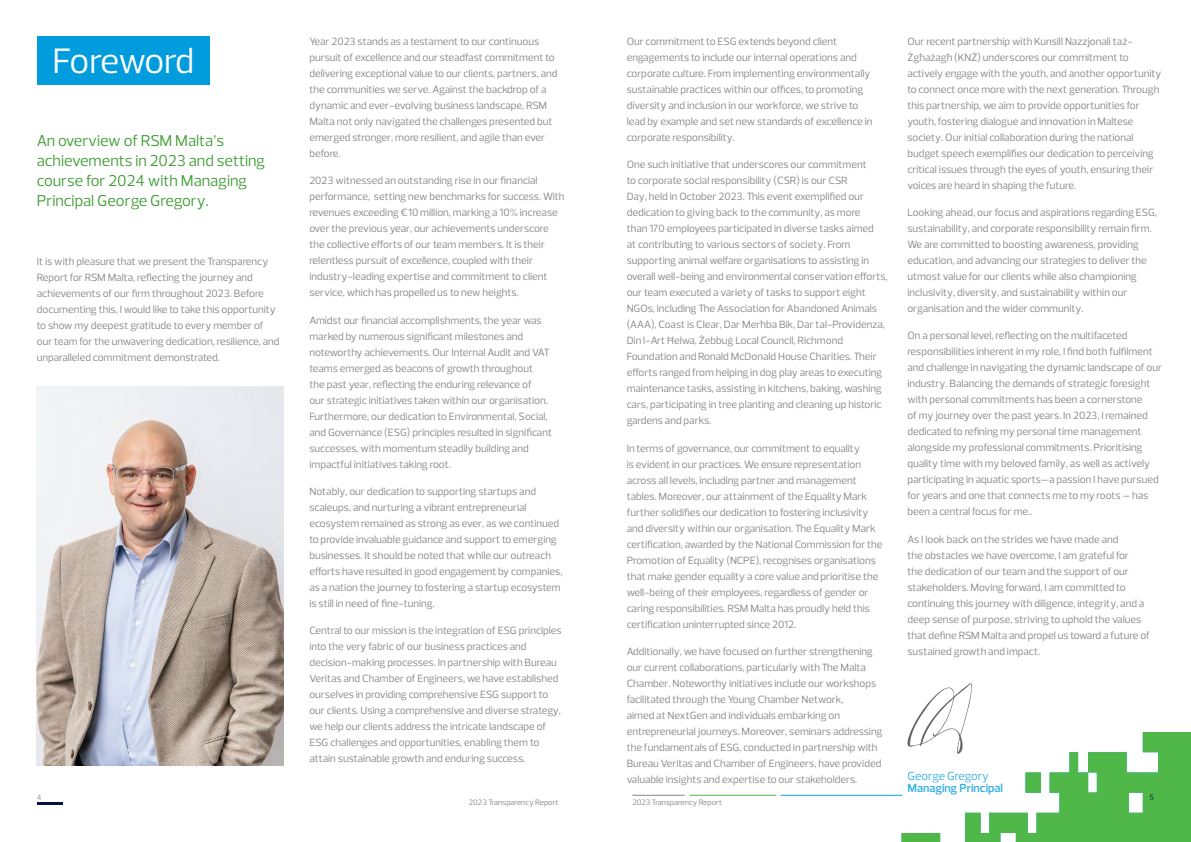
<style>
.page{position:relative;width:1191px;height:842px;background:#fff}
.page>*{position:absolute;margin:0;border:0;box-sizing:border-box;transform-origin:0 0}
.t1{font:36px "Prelo";letter-spacing:-.06em;color:#fff}
.t2{font:16px/20px "Prelo";color:#3f9c35}
.t3{font:600 12px "Prelo";color:#33b0e4}
.t4{font:12px "Prelo";color:#33b0e4}
.t5{font:10.7px/16px "Prelo";color:#828588}
.t6{font:8px "Prelo";color:#848688}
.t7{font:8px "Prelo";color:#00153d}
</style>
<div class="page">
<hr style="left:632px;top:795px;width:52px;height:1px;background:#848688">
<hr style="left:689px;top:795px;width:87px;height:1px;background:#50b848">
<hr style="left:780px;top:795px;width:122px;height:1px;background:#00a7e1">
<div style="left:37px;top:37px;width:173px;height:48px;background:#009cde"></div>
<img style="left:37px;top:386px;width:246px;height:379px">
<svg style="left:899px;top:683px;width:292px;height:159px"></svg>
<hr style="left:37px;top:802px;width:25px;height:3px;background:#001544">
<h1 class="t1" style="left:53px;top:39px;width:143px">Foreword</h1>
<h2 class="t2" style="left:37px;top:131px;width:230px">An overview of RSM Malta’s achievements in 2023 and setting course for 2024 with Managing<br>Principal George Gregory.</h2>
<p class="t5" style="left:37px;top:253px;width:244px">It is with pleasure that we present the Transparency Report for RSM Malta, reflecting the journey and achievements of our firm throughout 2023. Before documenting this, I would like to take this opportunity to show my deepest gratitude to every member of our team for the unwavering dedication, resilience, and unparalleled commitment demonstrated.</p>
<p class="t6" style="left:37px;top:793px;width:6px">4</p>
<p class="t5" style="left:309px;top:33px;width:249px">Year 2023 stands as a testament to our continuous pursuit of excellence and our steadfast commitment to delivering exceptional value to our clients, partners, and the communities we serve. Against the backdrop of a dynamic and ever-evolving business landscape, RSM Malta not only navigated the challenges presented but emerged stronger, more resilient, and agile than ever before.</p>
<p class="t5" style="left:309px;top:173px;width:256px">2023 witnessed an outstanding rise in our financial performance, setting new benchmarks for success. With revenues exceeding €10 million, marking a 10% increase over the previous year, our achievements underscore the collective efforts of our team members. It is their relentless pursuit of excellence, coupled with their industry-leading expertise and commitment to client service, which has propelled us to new heights.</p>
<p class="t5" style="left:309px;top:312px;width:244px">Amidst our financial accomplishments, the year was marked by numerous significant milestones and noteworthy achievements. Our Internal Audit and VAT teams emerged as beacons of growth throughout<br>the past year, reflecting the enduring relevance of<br>our strategic initiatives taken within our organisation.<br>Furthermore, our dedication to Environmental, Social, and Governance (ESG) principles resulted in significant successes, with momentum steadily building and impactful initiatives taking root.</p>
<p class="t5" style="left:309px;top:483px;width:254px">Notably, our dedication to supporting startups and scaleups, and nurturing a vibrant entrepreneurial ecosystem remained as strong as ever, as we continued to provide invaluable guidance and support to emerging businesses. It should be noted that while our outreach efforts have resulted in good engagement by companies, as a nation the journey to fostering a startup ecosystem is still in need of fine-tuning.</p>
<p class="t5" style="left:309px;top:623px;width:254px">Central to our mission is the integration of ESG principles into the very fabric of our business practices and decision-making processes. In partnership with Bureau Veritas and Chamber of Engineers, we have established ourselves in providing comprehensive ESG support to our clients. Using a comprehensive and diverse strategy, we help our clients address the intricate landscape of ESG challenges and opportunities, enabling them to attain sustainable growth and enduring success.</p>
<p class="t6" style="left:469px;top:797px;width:91px">2023 Transparency Report</p>
<p class="t5" style="left:626px;top:33px;width:247px">Our commitment to ESG extends beyond client engagements to include our internal operations and corporate culture. From implementing environmentally sustainable practices within our offices, to promoting diversity and inclusion in our workforce, we strive to lead by example and set new standards of excellence in corporate responsibility.</p>
<p class="t5" style="left:626px;top:157px;width:262px">One such initiative that underscores our commitment<br>to corporate social responsibility (CSR) is our CSR<br>Day, held in October 2023. This event exemplified our dedication to giving back to the community, as more<br>than 170 employees participated in diverse tasks aimed<br>at contributing to various sectors of society. From supporting animal welfare organisations to assisting in overall well-being and environmental conservation efforts, our team executed a variety of tasks to support eight NGOs, including The Association for Abandoned Animals (AAA), Coast is Clear, Dar Merħba Bik, Dar tal-Providenza, Din l-Art Ħelwa, Żebbuġ Local Council, Richmond Foundation and Ronald McDonald House Charities. Their efforts ranged from helping in dog play areas to executing maintenance tasks, assisting in kitchens, baking, washing cars, participating in tree planting and cleaning up historic gardens and parks.</p>
<p class="t5" style="left:626px;top:440px;width:257px">In terms of governance, our commitment to equality<br>is evident in our practices. We ensure representation across all levels, including partner and management tables. Moreover, our attainment of the Equality Mark further solidifies our dedication to fostering inclusivity and diversity within our organisation. The Equality Mark certification, awarded by the National Commission for the Promotion of Equality (NCPE), recognises organisations that make gender equality a core value and prioritise the well-being of their employees, regardless of gender or caring responsibilities. RSM Malta has proudly held this certification uninterrupted since 2012.</p>
<p class="t5" style="left:626px;top:643px;width:257px">Additionally, we have focused on further strengthening our current collaborations, particularly with The Malta Chamber. Noteworthy initiatives include our workshops facilitated through the Young Chamber Network,<br>aimed at NextGen and individuals embarking on entrepreneurial journeys. Moreover, seminars addressing the fundamentals of ESG, conducted in partnership with Bureau Veritas and Chamber of Engineers, have provided valuable insights and expertise to our stakeholders.</p>
<p class="t6" style="left:632px;top:797px;width:91px">2023 Transparency Report</p>
<p class="t5" style="left:907px;top:33px;width:255px">Our recent partnership with Kunsill Nazzjonali taż-Żgħażagħ (KNŻ) underscores our commitment to actively engage with the youth, and another opportunity to connect once more with the next generation. Through this partnership, we aim to provide opportunities for youth, fostering dialogue and innovation in Maltese society. Our initial collaboration during the national budget speech exemplifies our dedication to perceiving critical issues through the eyes of youth, ensuring their voices are heard in shaping the future.</p>
<p class="t5" style="left:907px;top:204px;width:251px">Looking ahead, our focus and aspirations regarding ESG, sustainability, and corporate responsibility remain firm.<br>We are committed to boosting awareness, providing education, and advancing our strategies to deliver the utmost value for our clients while also championing inclusivity, diversity, and sustainability within our organisation and the wider community.</p>
<p class="t5" style="left:907px;top:328px;width:256px">On a personal level, reflecting on the multifaceted responsibilities inherent in my role, I find both fulfilment and challenge in navigating the dynamic landscape of our industry. Balancing the demands of strategic foresight with personal commitments has been a cornerstone<br>of my journey over the past years. In 2023, I remained dedicated to refining my personal time management alongside my professional commitments. Prioritising quality time with my beloved family, as well as actively participating in aquatic sports—a passion I have pursued for years and one that connects me to my roots – has been a central focus for me..</p>
<p class="t5" style="left:907px;top:531px;width:244px">As I look back on the strides we have made and<br>the obstacles we have overcome, I am grateful for<br>the dedication of our team and the support of our stakeholders. Moving forward, I am committed to continuing this journey with diligence, integrity, and a deep sense of purpose, striving to uphold the values that define RSM Malta and propel us toward a future of sustained growth and impact.</p>
<p class="t4" style="left:907px;top:768px;width:83px">George Gregory</p>
<p class="t3" style="left:907px;top:780px;width:97px">Managing Principal</p>
<p class="t7" style="left:1149px;top:793px;width:6px">5</p>
</div>
